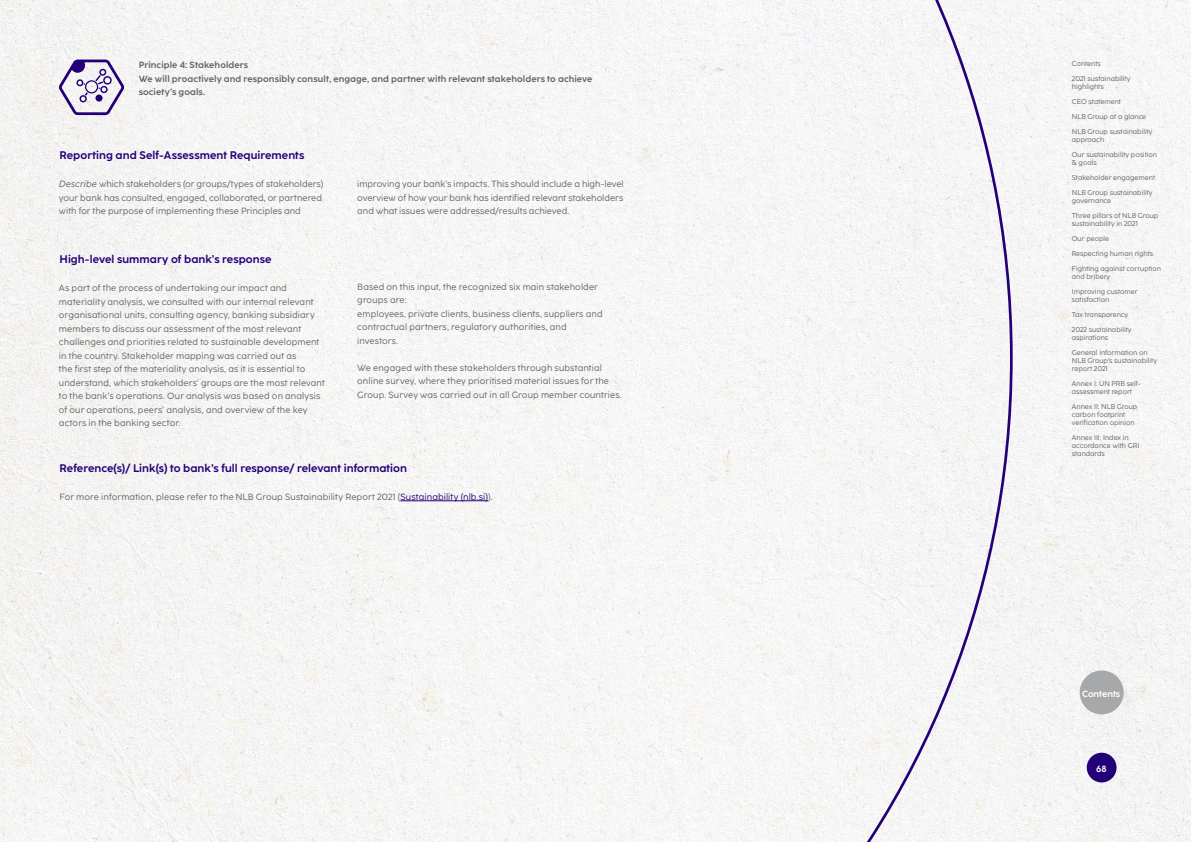
<style>
.page{position:relative;width:1191px;height:842px;background:#fff}
.page>*{position:absolute;margin:0;border:0;box-sizing:border-box;transform-origin:0 0}
.t1{font:700 11px "Coco Sharp";letter-spacing:.005em;color:#230078}
.body{font:9px/13.5px "Coco Sharp";letter-spacing:.01em;color:#63666a}
.body-2{font:700 9px/13.5px "Coco Sharp";letter-spacing:.01em;color:#63666a}
.t2{font:700 9px "Coco Sharp";color:#fff}
.t3{font:7px/15px "Coco Sharp";color:#63666a}
.s1{font-style:italic}
.s2{color:#230078}
</style>
<div class="page">
<div style="left:1012px;top:0;width:179px;height:842px;background:#f5f5f5"></div>
<div style="left:0;top:0;width:1012px;height:842px;background:#f5f5f5"></div>
<div style="left:1086px;top:753px;width:30px;height:29px;background:#230078;border-radius:50%"></div>
<div style="left:1079px;top:670px;width:44px;height:44px;background:#a7a8aa;border-radius:50%"></div>
<hr style="left:400px;top:501px;width:88px;height:1px;background:#230078">
<svg style="left:57px;top:59px;width:69px;height:57px"></svg>
<p class="body-2" style="left:139px;top:58px;width:111px">Principle 4: Stakeholders</p>
<p class="body-2" style="left:139px;top:72px;width:455px">We will proactively and responsibly consult, engage, and partner with relevant stakeholders to achieve society’s goals.</p>
<p class="t1" style="left:60px;top:149px;width:246px">Reporting and Self-Assessment Requirements</p>
<p class="body" style="left:59px;top:177px;width:266px"><span class="s1">Describe</span> which stakeholders (or groups/types of stakeholders) your bank has consulted, engaged, collaborated, or partnered with for the purpose of implementing these Principles and</p>
<p class="t1" style="left:60px;top:253px;width:213px">High-level summary of bank’s response</p>
<p class="body" style="left:59px;top:281px;width:267px">As part of the process of undertaking our impact and materiality analysis, we consulted with our internal relevant organisational units, consulting agency, banking subsidiary members to discuss our assessment of the most relevant challenges and priorities related to sustainable development in the country. Stakeholder mapping was carried out as<br>the first step of the materiality analysis, as it is essential to understand, which stakeholders’ groups are the most relevant to the bank’s operations. Our analysis was based on analysis of our operations, peers’ analysis, and overview of the key actors in the banking sector.</p>
<p class="body" style="left:357px;top:177px;width:268px;text-align:justify">improving your bank’s impacts. This should include a high-level overview of how your bank has identified relevant stakeholders and what issues were addressed/results achieved.</p>
<p class="body" style="left:357px;top:280px;width:242px">Based on this input, the recognized six main stakeholder groups are:</p>
<p class="body" style="left:357px;top:307px;width:247px">employees, private clients, business clients, suppliers and contractual partners, regulatory authorities, and</p>
<p class="body" style="left:357px;top:334px;width:42px">investors.</p>
<p class="body" style="left:357px;top:361px;width:265px">We engaged with these stakeholders through substantial online survey, where they prioritised material issues for the<br>Group. Survey was carried out in all Group member countries.</p>
<p class="t1" style="left:60px;top:462px;width:349px">Reference(s)/ Link(s) to bank’s full response/ relevant information</p>
<p class="body" style="left:60px;top:490px;width:434px">For more information, please refer to the NLB Group Sustainability Report 2021 (<span class="s2">Sustainability (nlb.si)</span>).</p>
<p class="t3" style="left:1071px;top:56px;width:60px">Contents<br>2021 sustainability</p>
<p class="t3" style="left:1071px;top:79px;width:82px">highlights<br>CEO statement<br>NLB Group at a glance<br>NLB Group sustainability</p>
<p class="t3" style="left:1071px;top:132px;width:87px">approach<br>Our sustainability position</p>
<p class="t3" style="left:1071px;top:155px;width:85px">&amp; goals<br>Stakeholder engagement<br>NLB Group sustainability</p>
<p class="t3" style="left:1071px;top:193px;width:88px">governance<br>Three pillars of NLB Group</p>
<p class="t3" style="left:1071px;top:216px;width:91px">sustainability in 2021<br>Our people<br>Respecting human rights<br>Fighting against corruption</p>
<p class="t3" style="left:1071px;top:269px;width:67px">and bribery<br>Improving customer</p>
<p class="t3" style="left:1071px;top:292px;width:61px">satisfaction<br>Tax transparency<br>2022 sustainability</p>
<p class="t3" style="left:1071px;top:330px;width:77px">aspirations<br>General information on</p>
<p class="t3" style="left:1071px;top:357px;width:87px;line-height:8px">NLB Group's sustainability report 2021</p>
<p class="t3" style="left:1071px;top:380px;width:70px;line-height:8px">Annex I: UN PRB self&shy;assessment report</p>
<p class="t3" style="left:1071px;top:403px;width:67px;line-height:8px">Annex II: NLB Group carbon footprint verification opinion</p>
<p class="t3" style="left:1071px;top:434px;width:69px;line-height:8px">Annex III: Index in accordance with GRI standards</p>
<p class="t2" style="left:1082px;top:688px;width:40px">Contents</p>
<p class="t2" style="left:1096px;top:763px;width:12px">68</p>
</div>
